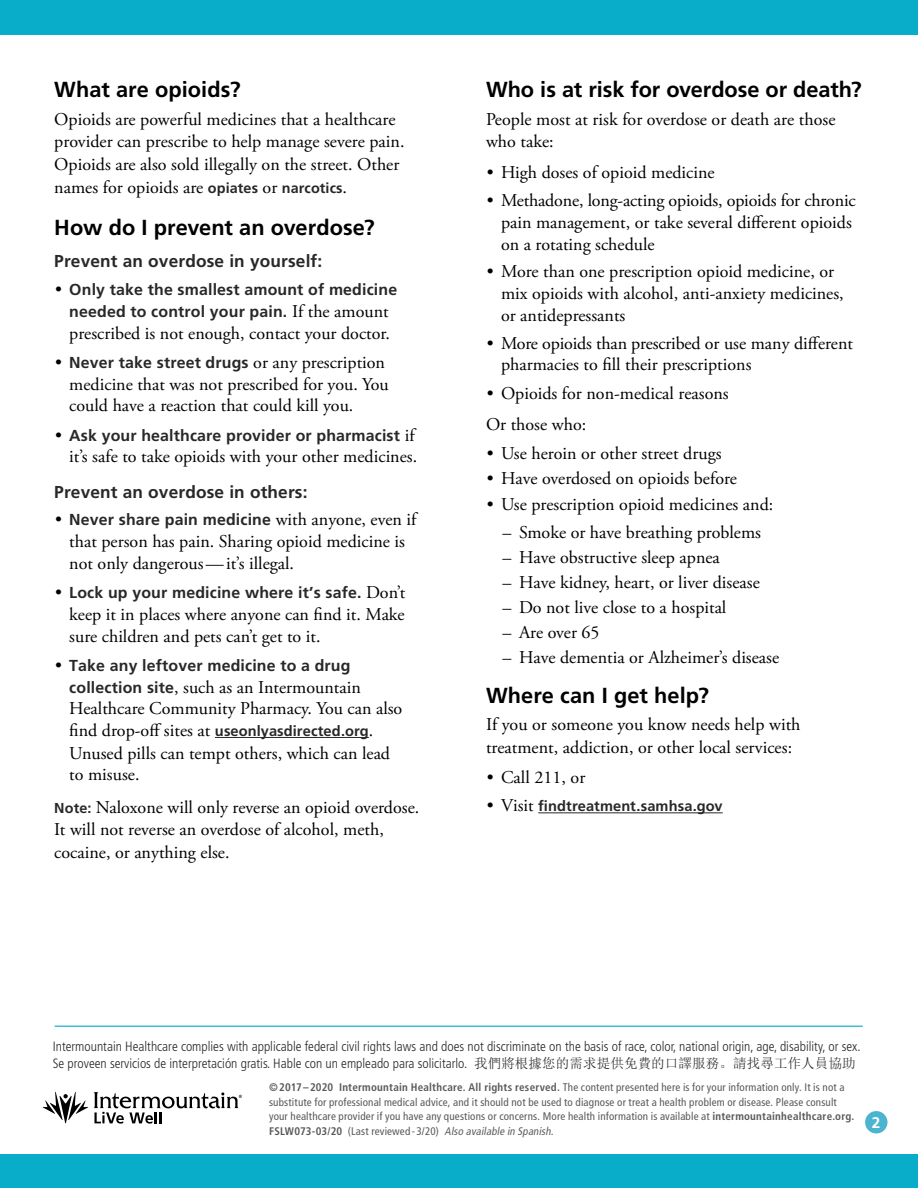
<style>
.page{position:relative;width:918px;height:1188px;background:#fff}
.page>*{position:absolute;margin:0;border:0;box-sizing:border-box;transform-origin:0 0}
.Level_1__h2{font:700 21.75px "Frutiger LT Std";color:#000}
.Main__p{font:18px/21.8px "Adobe Garamond Pro";color:#000}
.Level_1_-_tight_1{font:18px/22.5px "Adobe Garamond Pro";color:#000}
.Main__p-2{font:700 17.25px "Frutiger LT Std";letter-spacing:.01em;color:#292829}
.t1{font:700 15.9px/21.8px "Frutiger LT Std";letter-spacing:.01em;color:#292829;text-align:center}
.t2{font:700 15.45px "Frutiger LT Std";color:#fff}
.t3{font:700 14.7px "Frutiger LT Std";letter-spacing:.01em;color:#292829}
.t4{font:300 condensed 13.5px/17.1px "Frutiger LT Std";color:#292829}
.Footer___h6{font:condensed 10.95px/14.7px "Frutiger LT Std";letter-spacing:.015em;color:#58595b}
.s1{font-family:"Frutiger LT Std";font-weight:700;font-size:14.4px;color:#292829}
.s2{font-family:"Adobe Garamond Pro";font-weight:400;font-size:18px;color:#000}
.s3{font-family:"Frutiger LT Std";font-weight:700;font-size:15.9px;color:#292829}
.s4{font-family:"Sim Sun";font-weight:400;font-stretch:normal}
.s5{font-weight:700}
.s6{font-style:italic;color:#5d5d60}
</style>
<div class="page">
<div style="left:0;top:0;width:918px;height:35px;background:#0aadc9"></div>
<div style="left:0;top:1154px;width:918px;height:34px;background:#0aadc9"></div>
<div style="left:865px;top:1111px;width:23px;height:22px;background:#4bb5cf;border-radius:50%"></div>
<svg style="left:43px;top:1092px;width:45px;height:31px"></svg>
<svg style="left:94px;top:1092px;width:148px;height:32px"></svg>
<hr style="left:55px;top:1026px;width:808px;height:1px;background:#40bcda">
<hr style="left:215px;top:737px;width:154px;height:1px;background:#292829">
<hr style="left:538px;top:812px;width:185px;height:1px;background:#292829">
<p class="Level_1__h2" style="left:54px;top:77px;width:188px">What are opioids?</p>
<p class="Main__p" style="left:54px;top:108px;width:352px;line-height:22.8px">Opioids are powerful medicines that a healthcare provider can prescribe to help manage severe pain.<br>Opioids are also sold illegally on the street. Other names for opioids are <span class="s1">opiates</span> or <span class="s1">narcotics</span>.</p>
<p class="Level_1__h2" style="left:54px;top:215px;width:322px">How do I prevent an overdose?</p>
<p class="Main__p-2" style="left:54px;top:251px;width:270px">Prevent an overdose in yourself:</p>
<p class="t1" style="left:55px;top:279px;width:344px"><span class="s2">•</span> Only take the smallest amount of medicine needed to control your pain. <span class="s2">If the amount</span></p>
<p class="Main__p" style="left:69px;top:323px;width:322px">prescribed is not enough, contact your doctor.</p>
<p class="t1" style="left:55px;top:351px;width:332px"><span class="s2">•</span> Never take street drugs <span class="s2">or any prescription</span></p>
<p class="Main__p" style="left:69px;top:374px;width:321px">medicine that was not prescribed for you. You could have a reaction that could kill you.</p>
<p class="t1" style="left:55px;top:424px;width:361px"><span class="s2">•</span> Ask your healthcare provider or pharmacist <span class="s2">if</span></p>
<p class="Main__p" style="left:69px;top:446px;width:349px">it’s safe to take opioids with your other medicines.</p>
<p class="Main__p-2" style="left:54px;top:481px;width:255px">Prevent an overdose in others:</p>
<p class="t1" style="left:55px;top:509px;width:363px"><span class="s2">•</span> Never share pain medicine <span class="s2">with anyone, even if</span></p>
<p class="Main__p" style="left:69px;top:531px;width:337px">that person has pain. Sharing opioid medicine is not only dangerous—it’s illegal.</p>
<p class="t1" style="left:55px;top:582px;width:352px"><span class="s2">•</span> Lock up your medicine where it’s safe. <span class="s2">Don’t</span></p>
<p class="Main__p" style="left:69px;top:604px;width:337px">keep it in places where anyone can find it. Make sure children and pets can’t get to it.</p>
<p class="t1" style="left:55px;top:654px;width:297px"><span class="s2">•</span> Take any leftover medicine to a drug</p>
<p class="Main__p" style="left:69px;top:677px;width:335px"><span class="s3">collection site</span>, such as an Intermountain<br>Healthcare Community Pharmacy. You can also</p>
<p class="t3" style="left:69px;top:722px;width:306px"><span class="s2">find drop-off sites at</span> useonlyasdirected.org<span class="s2">.</span></p>
<p class="Main__p" style="left:69px;top:743px;width:322px;line-height:21px">Unused pills can tempt others, which can lead to misuse.</p>
<p class="Level_1_-_tight_1" style="left:54px;top:796px;width:367px"><span class="s1">Note:</span> Naloxone will only reverse an opioid overdose.<br>It will not reverse an overdose of alcohol, meth, cocaine, or anything else.</p>
<p class="Level_1__h2" style="left:486px;top:77px;width:377px">Who is at risk for overdose or death?</p>
<p class="Main__p" style="left:486px;top:108px;width:351px;line-height:22.5px">People most at risk for overdose or death are those who take:</p>
<p class="Main__p" style="left:487px;top:162px;width:230px">• High doses of opioid medicine</p>
<p class="Main__p" style="left:501px;top:190px;width:356px;text-indent:-14px">• Methadone, long-acting opioids, opioids for chronic pain management, or take several different opioids on a rotating schedule</p>
<p class="Main__p" style="left:501px;top:261px;width:344px;text-indent:-14px">• More than one prescription opioid medicine, or mix opioids with alcohol, anti-anxiety medicines, or antidepressants</p>
<p class="Main__p" style="left:501px;top:333px;width:354px;text-indent:-14px">• More opioids than prescribed or use many different pharmacies to fill their prescriptions</p>
<p class="Main__p" style="left:487px;top:383px;width:243px">• Opioids for non-medical reasons</p>
<p class="Level_1_-_tight_1" style="left:486px;top:414px;width:102px">Or those who:</p>
<p class="Main__p" style="left:487px;top:443px;width:236px">• Use heroin or other street drugs</p>
<p class="Main__p" style="left:487px;top:468px;width:252px">• Have overdosed on opioids before</p>
<p class="Main__p" style="left:487px;top:494px;width:288px">• Use prescription opioid medicines and:</p>
<p class="Main__p" style="left:502px;top:522px;width:260px">– Smoke or have breathing problems</p>
<p class="Main__p" style="left:502px;top:547px;width:219px">– Have obstructive sleep apnea</p>
<p class="Main__p" style="left:502px;top:572px;width:259px">– Have kidney, heart, or liver disease</p>
<p class="Main__p" style="left:502px;top:597px;width:225px">– Do not live close to a hospital</p>
<p class="Main__p" style="left:502px;top:622px;width:99px">– Are over 65</p>
<p class="Main__p" style="left:502px;top:647px;width:278px">– Have dementia or Alzheimer’s disease</p>
<p class="Level_1__h2" style="left:486px;top:682px;width:224px">Where can I get help?</p>
<p class="Main__p" style="left:486px;top:714px;width:316px;line-height:22.5px">If you or someone you know needs help with treatment, addiction, or other local services:</p>
<p class="Main__p" style="left:487px;top:767px;width:100px">• Call 211, or</p>
<p class="t3" style="left:487px;top:798px;width:237px"><span class="s2">• Visit</span> findtreatment.samhsa.gov</p>
<p class="t4" style="left:53px;top:1038px;width:809px">Intermountain Healthcare complies with applicable federal civil rights laws and does not discriminate on the basis of race, color, national origin, age, disability, or sex.<br>Se proveen servicios de interpretación gratis. Hable con un empleado para solicitarlo. <span class="s4">我們將根據您的需求提供免費的口譯服務。請找尋工作人員協助</span></p>
<p class="Footer___h6" style="left:269px;top:1080px;width:587px"><span class="s5">©2017–2020 Intermountain Healthcare. All rights reserved.</span> The content presented here is for your information only. It is not a substitute for professional medical advice, and it should not be used to diagnose or treat a health problem or disease. Please consult your healthcare provider if you have any questions or concerns. More health information is available at <span class="s5">intermountainhealthcare.org.<br>FSLW073-03/20</span> (Last reviewed - 3/20) <span class="s6">Also available in Spanish.</span></p>
<p class="t2" style="left:872px;top:1113px;width:10px">2</p>
</div>
